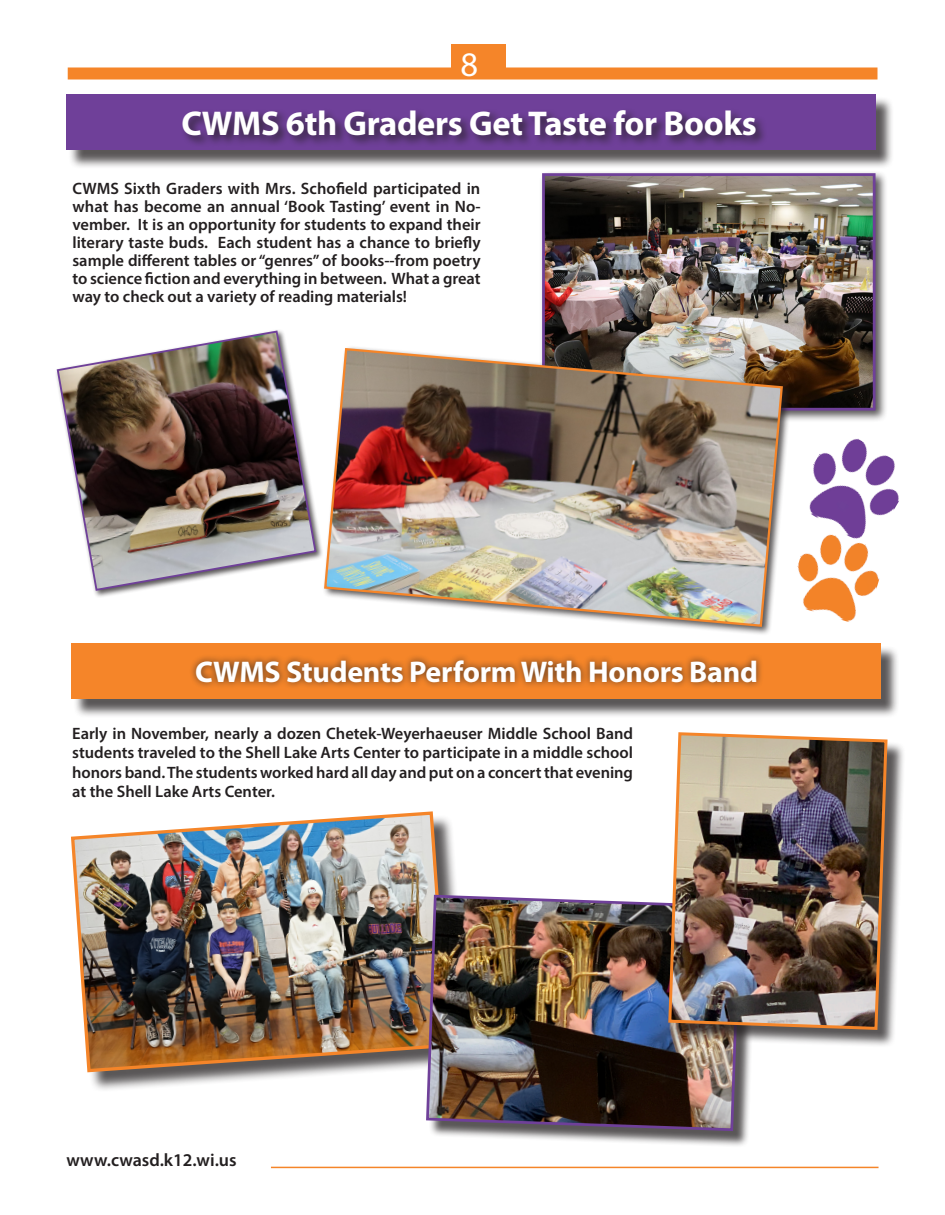
<style>
.page{position:relative;width:945px;height:1215px;background:#fff}
.page>*{position:absolute;margin:0;border:0;box-sizing:border-box;transform-origin:0 0}
.t1{font:700 34.5px "Myriad Pro";letter-spacing:-.01em;color:#fff}
.t2{font:34.5px "Myriad Pro";color:#fff}
.t3{font:700 30px "Myriad Pro";letter-spacing:-.01em;color:#fff}
.t4{font:600 18px "Myriad Pro";color:#231f20}
.story_text{font:600 16.5px/18px "Myriad Pro";letter-spacing:-.005em;color:#231f20;text-align:justify}
</style>
<div class="page">
<hr style="left:271px;top:1167px;width:608px;height:1px;background:#f58529">
<div style="left:68px;top:68px;width:809px;height:12px;background:#f58529"></div>
<div style="left:452px;top:44px;width:54px;height:34px;background:#f58529"></div>
<div style="left:68px;top:97px;width:827px;height:72px;background:#231f20;opacity:.75"></div>
<div style="left:66px;top:94px;width:810px;height:56px;background:#6f4099"></div>
<div style="left:539px;top:170px;width:348px;height:253px;background:#231f20;opacity:.75"></div>
<img style="left:546px;top:177px;width:326px;height:230px">
<div style="left:542px;top:173px;width:334px;height:238px;border:3px solid #6f4099"></div>
<div style="left:180px;top:108px;width:587px;height:40px;background:#231f20;opacity:.75"></div>
<div style="left:55px;top:329px;width:269px;height:269px;background:#231f20;opacity:.75"></div>
<img style="left:56px;top:329px;width:262px;height:263px">
<div style="left:322px;top:346px;width:471px;height:290px;background:#231f20;opacity:.75"></div>
<img style="left:323px;top:347px;width:461px;height:281px">
<img style="left:787px;top:528px;width:93px;height:99px">
<img style="left:791px;top:426px;width:108px;height:120px">
<div style="left:73px;top:646px;width:827px;height:72px;background:#231f20;opacity:.75"></div>
<div style="left:71px;top:643px;width:810px;height:56px;background:#f58529"></div>
<div style="left:189px;top:653px;width:575px;height:37px;background:#231f20;opacity:.75"></div>
<div style="left:74px;top:814px;width:396px;height:278px;background:#231f20;opacity:.75"></div>
<img style="left:71px;top:811px;width:380px;height:263px">
<div style="left:429px;top:897px;width:328px;height:250px;background:#231f20;opacity:.75"></div>
<img style="left:425px;top:893px;width:317px;height:239px">
<div style="left:671px;top:735px;width:235px;height:313px;background:#231f20;opacity:.75"></div>
<img style="left:667px;top:732px;width:222px;height:299px">
<h1 class="t2" style="left:460px;top:43px;width:19px">8</h1>
<p class="t1" style="left:181px;top:101px;width:577px">CWMS 6th Graders Get Taste for Books</p>
<p class="story_text" style="left:72px;top:179px;width:410px">CWMS Sixth Graders with Mrs. Schofield participated in what has become an annual ‘Book Tasting’ event in No&shy;vember. It is an opportunity for students to expand their literary taste buds. Each student has a chance to briefly sample different tables or “genres” of books--from poetry to science fiction and everything in between. What a great way to check out a variety of reading materials!</p>
<p class="t3" style="left:195px;top:653px;width:564px">CWMS Students Perform With Honors Band</p>
<p class="story_text" style="left:72px;top:723px;width:562px;line-height:19.5px">Early in November, nearly a dozen Chetek-Weyerhaeuser Middle School Band students traveled to the Shell Lake Arts Center to participate in a middle school honors band. The students worked hard all day and put on a concert that evening at the Shell Lake Arts Center.</p>
<p class="t4" style="left:67px;top:1149px;width:172px">www.cwasd.k12.wi.us</p>
</div>
